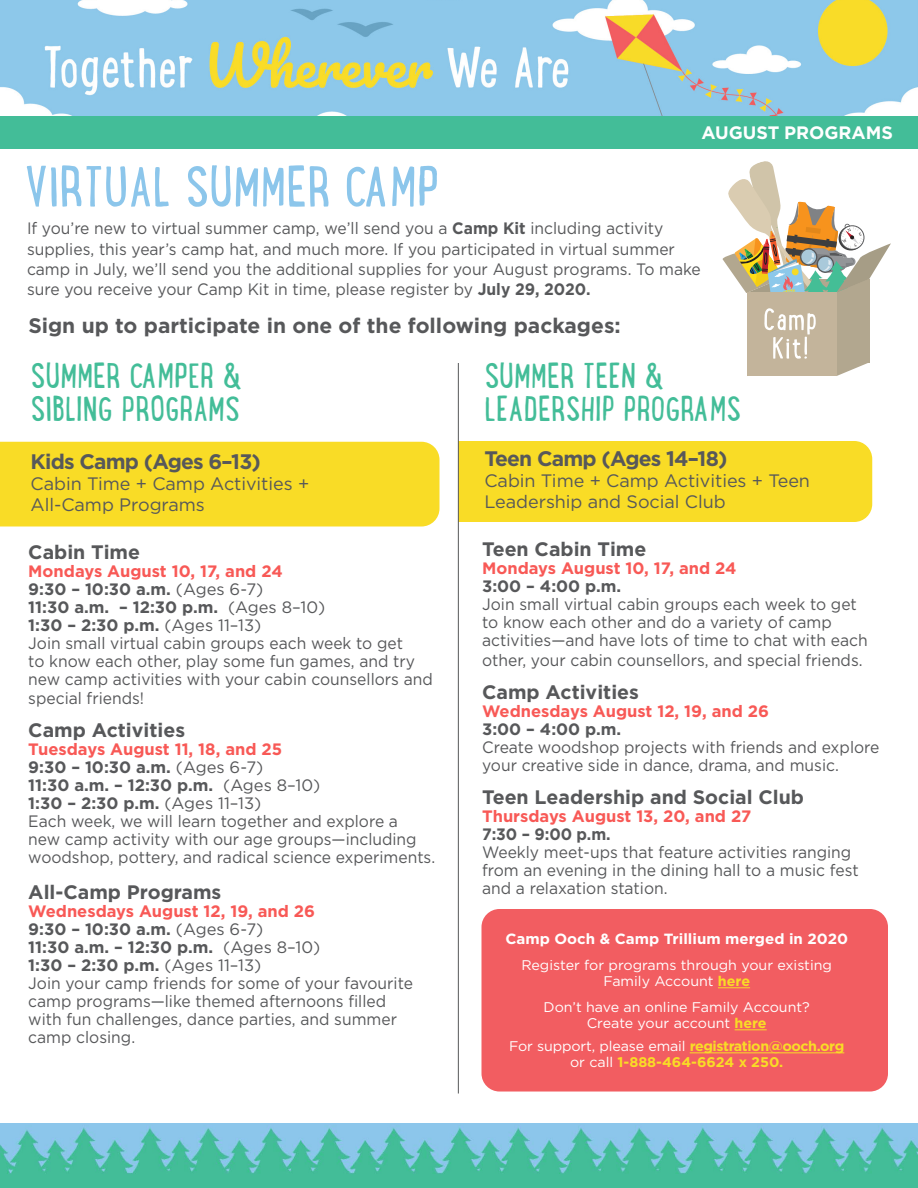
<style>
.page{position:relative;width:918px;height:1188px;background:#fff}
.page>*{position:absolute;margin:0;border:0;box-sizing:border-box;transform-origin:0 0}
.t1{font:60.6px "Lunch Box";color:#8cc6eb}
.t2{font:37.5px/33px "Lunch Box";color:#43bd98}
.t3{font:700 21px "Gotham";color:#57585a}
.t4{font:700 21px "Gotham";letter-spacing:-.035em;color:#57585a}
.t5{font:700 19.5px "Gotham";color:#57585a}
.t6{font:18px/21px "Gotham";letter-spacing:-.005em;color:#57585a}
.t7{font:700 18px "Gotham";color:#fff}
.t8{font:16.5px/18px "Gotham";color:#57585a;scale:.95 1}
.t9{font:700 16.5px "Gotham";color:#57585a}
.t10{font:700 16.5px "Gotham";color:#f85956}
.t11{font:700 16.5px "Gotham";color:#57585a;scale:.95 1}
.t12{font:700 14.85px "Gotham";color:#fff}
.t13{font:13.95px/16px "Gotham";color:#fff;text-align:center}
.t14{font:700 13.95px "Gotham";color:#f9dc26}
.s1{font-weight:700}
.s2{font-weight:400}
.s3{font-weight:700;color:#f9dc26}
.s4{font-weight:400;color:#fff}
</style>
<div class="page">
<div style="left:482px;top:909px;width:406px;height:183px;background:#f25d61;border-radius:18px"></div>
<div style="left:432px;top:441px;width:440px;height:81px;background:#f9dc26;border-radius:18px"></div>
<div style="left:338px;top:422px;width:120px;height:712px;background:#fff;border-radius:18px"></div>
<img style="left:0;top:0;width:918px;height:116px">
<hr style="left:458px;top:363px;width:1px;height:731px;background:#57585a">
<div style="left:0;top:116px;width:918px;height:32px;background:#43bd98"></div>
<svg style="left:723px;top:161px;width:168px;height:215px"></svg>
<div style="left:0;top:442px;width:440px;height:84px;background:#f9dc26"></div>
<hr style="left:718px;top:987px;width:32px;height:1px;background:#f9dc26">
<hr style="left:735px;top:1029px;width:32px;height:1px;background:#f9dc26">
<hr style="left:690px;top:1053px;width:154px;height:1px;background:#f9dc26">
<img style="left:675px;top:1123px;width:243px;height:51px">
<img style="left:0;top:1123px;width:675px;height:51px">
<div style="left:0;top:1174px;width:918px;height:14px;background:#43bd98"></div>
<p class="t7" style="left:701px;top:121px;width:193px">AUGUST PROGRAMS</p>
<p class="t1" style="left:24px;top:144px;width:417px">VIRTUAL SUMMER CAMP</p>
<p class="t8" style="left:27px;top:218px;width:711px;line-height:20.2px">If you’re new to virtual summer camp, we’ll send you a <span class="s1">Camp Kit</span> including activity supplies, this year’s camp hat, and much more. If you participated in virtual summer camp in July, we’ll send you the additional supplies for your August programs. To make sure you receive your Camp Kit in time, please register by <span class="s1">July 29, 2020.</span></p>
<p class="t3" style="left:28px;top:312px;width:594px">Sign up to participate in one of the following packages:</p>
<p class="t2" style="left:31px;top:358px;width:213px">SUMMER CAMPER &amp;<br>SIBLING PROGRAMS</p>
<p class="t2" style="left:484px;top:358px;width:258px">SUMMER TEEN &amp;<br>LEADERSHIP PROGRAMS</p>
<p class="t4" style="left:484px;top:445px;width:245px">Teen Camp (Ages 14–18)</p>
<p class="t6" style="left:484px;top:470px;width:327px">Cabin Time + Camp Activities + Teen<br>Leadership and Social Club</p>
<p class="t4" style="left:31px;top:448px;width:232px">Kids Camp (Ages 6–13)</p>
<p class="t6" style="left:31px;top:473px;width:280px">Cabin Time + Camp Activities +</p>
<p class="t6" style="left:31px;top:494px;width:176px">All-Camp Programs</p>
<p class="t5" style="left:28px;top:539px;width:113px">Cabin Time</p>
<p class="t10" style="left:28px;top:560px;width:256px">Mondays August 10, 17, and 24</p>
<p class="t9" style="left:28px;top:578px;width:237px">9:30 – 10:30 a.m. <span class="s2">(Ages 6-7)</span></p>
<p class="t9" style="left:28px;top:596px;width:298px">11:30 a.m. – 12:30 p.m. <span class="s2">(Ages 8–10)</span></p>
<p class="t9" style="left:28px;top:614px;width:235px">1:30 – 2:30 p.m. <span class="s2">(Ages 11–13)</span></p>
<p class="t8" style="left:28px;top:633px;width:427px">Join small virtual cabin groups each week to get<br>to know each other, play some fun games, and try new camp activities with your cabin counsellors and</p>
<p class="t8" style="left:28px;top:689px;width:123px">special friends!</p>
<p class="t5" style="left:28px;top:717px;width:158px">Camp Activities</p>
<p class="t10" style="left:28px;top:738px;width:255px">Tuesdays August 11, 18, and 25</p>
<p class="t9" style="left:28px;top:756px;width:237px">9:30 – 10:30 a.m. <span class="s2">(Ages 6-7)</span></p>
<p class="t9" style="left:28px;top:774px;width:294px">11:30 a.m. – 12:30 p.m. <span class="s2">(Ages 8–10)</span></p>
<p class="t9" style="left:28px;top:792px;width:235px">1:30 – 2:30 p.m. <span class="s2">(Ages 11–13)</span></p>
<p class="t8" style="left:28px;top:812px;width:430px">Each week, we will learn together and explore a<br>new camp activity with our age groups—including woodshop, pottery, and radical science experiments.</p>
<p class="t5" style="left:28px;top:879px;width:195px">All-Camp Programs</p>
<p class="t10" style="left:28px;top:900px;width:288px">Wednesdays August 12, 19, and 26</p>
<p class="t9" style="left:28px;top:918px;width:237px">9:30 – 10:30 a.m. <span class="s2">(Ages 6-7)</span></p>
<p class="t9" style="left:28px;top:936px;width:294px">11:30 a.m. – 12:30 p.m. <span class="s2">(Ages 8–10)</span></p>
<p class="t9" style="left:28px;top:954px;width:235px">1:30 – 2:30 p.m. <span class="s2">(Ages 11–13)</span></p>
<p class="t8" style="left:28px;top:974px;width:406px">Join your camp friends for some of your favourite camp programs—like themed afternoons filled</p>
<p class="t8" style="left:28px;top:1010px;width:390px">with fun challenges, dance parties, and summer camp closing.</p>
<p class="t5" style="left:482px;top:537px;width:166px">Teen Cabin Time</p>
<p class="t10" style="left:482px;top:558px;width:256px">Mondays August 10, 17, and 24</p>
<p class="t9" style="left:482px;top:576px;width:141px">3:00 – 4:00 p.m.</p>
<p class="t8" style="left:482px;top:595px;width:407px">Join small virtual cabin groups each week to get to know each other and do a variety of camp activities—and have lots of time to chat with each</p>
<p class="t8" style="left:482px;top:651px;width:402px">other, your cabin counsellors, and special friends.</p>
<p class="t5" style="left:482px;top:679px;width:158px">Camp Activities</p>
<p class="t10" style="left:482px;top:700px;width:288px">Wednesdays August 12, 19, and 26</p>
<p class="t9" style="left:482px;top:718px;width:141px">3:00 – 4:00 p.m.</p>
<p class="t8" style="left:482px;top:738px;width:420px">Create woodshop projects with friends and explore your creative side in dance, drama, and music.</p>
<p class="t5" style="left:482px;top:784px;width:324px">Teen Leadership and Social Club</p>
<p class="t10" style="left:482px;top:805px;width:271px">Thursdays August 13, 20, and 27</p>
<p class="t11" style="left:482px;top:823px;width:137px">7:30 – 9:00 p.m.</p>
<p class="t8" style="left:482px;top:843px;width:398px">Weekly meet-ups that feature activities ranging from an evening in the dining hall to a music fest and a relaxation station.</p>
<p class="t12" style="left:505px;top:929px;width:344px">Camp Ooch &amp; Camp Trillium merged in 2020</p>
<p class="t13" style="left:521px;top:957px;width:312px">Register for programs through your existing<br>Family Account <span class="s3">here</span></p>
<p class="t13" style="left:544px;top:999px;width:268px">Don’t have an online Family Account?</p>
<p class="t13" style="left:587px;top:1015px;width:181px">Create your account <span class="s3">here</span></p>
<p class="t13" style="left:509px;top:1038px;width:337px">For support, please email <span class="s3">registration@ooch.org</span></p>
<p class="t14" style="left:570px;top:1053px;width:215px"><span class="s4">or call</span> 1-888-464-6624 x 250.</p>
</div>
